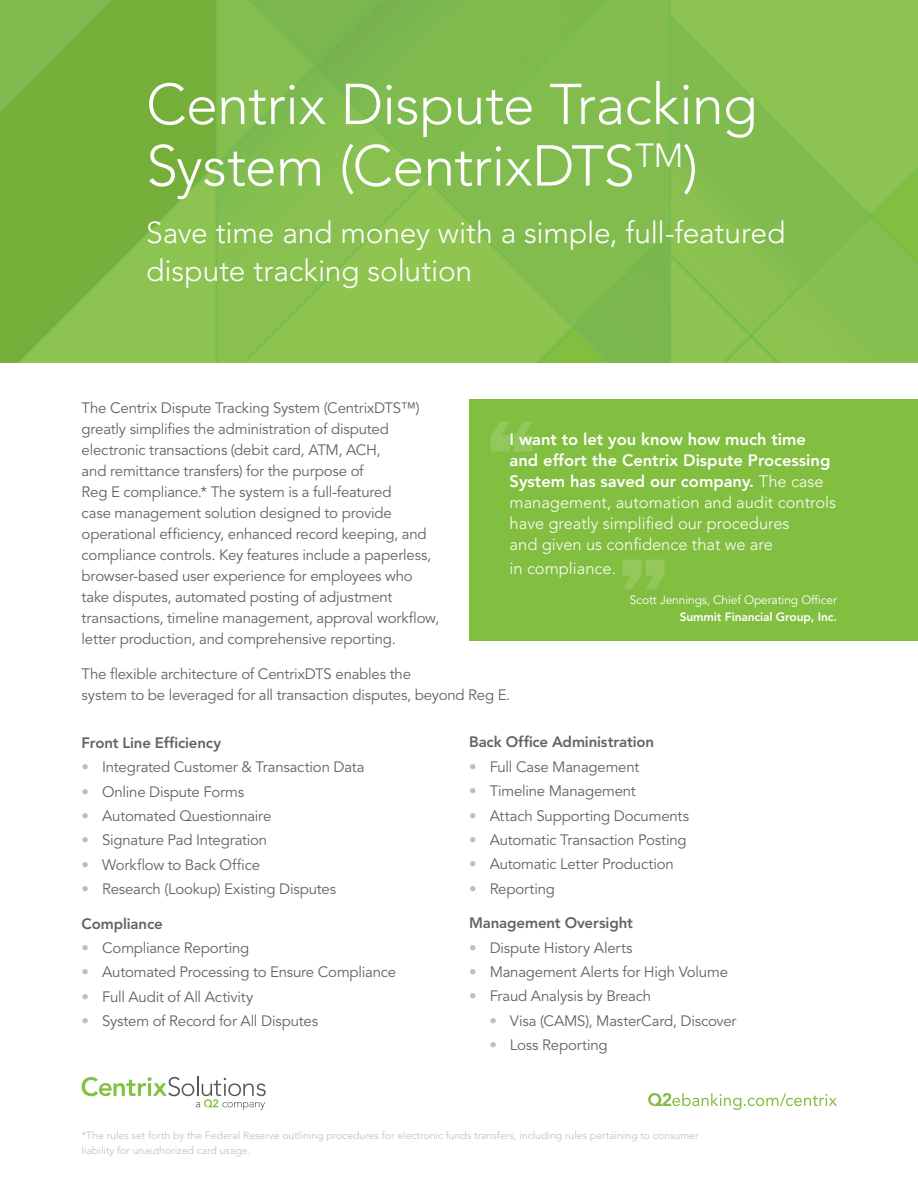
<style>
.page{position:relative;width:918px;height:1188px;background:#fff}
.page>*{position:absolute;margin:0;border:0;box-sizing:border-box;transform-origin:0 0}
.Cover_Title{font:300 57px/61.5px "Avenir LT Std";letter-spacing:-.01em;color:#fff}
.Subhead_Title_Front{font:300 30px/37.5px "Avenir LT Std";letter-spacing:-.005em;color:#fff}
.Pull_Quote{font:300 16.5px/21px "Avenir LT Std";color:#fff}
.paragraph{font:15px/21px "Avenir LT Std";letter-spacing:-.015em;color:#636366}
.paragraph-2{font:800 15px "Avenir LT Std";letter-spacing:-.01em;color:#636366}
.Pull_Quote_Citation{font:12px "Avenir LT Std";letter-spacing:-.01em;color:#fff}
.Pull_Quote_Citation-2{font:800 12px "Avenir LT Std";letter-spacing:-.01em;color:#fff}
.Copyright_Informatio{font:300 10.5px/15px "Avenir LT Std";color:#bcbdc0}
.s1{color:#bcbdc0}
.s2{font-weight:800}
</style>
<div class="page">
<img style="left:0;top:0;width:918px;height:363px">
<hr style="left:197px;top:1076px;width:2px;height:20px;background:#565656">
<svg style="left:82px;top:1077px;width:184px;height:33px"></svg>
<svg style="left:648px;top:1093px;width:189px;height:17px"></svg>
<div style="left:469px;top:399px;width:449px;height:242px;background:#82be40"></div>
<svg style="left:623px;top:560px;width:41px;height:29px"></svg>
<svg style="left:491px;top:422px;width:42px;height:29px"></svg>
<p class="Cover_Title" style="left:146px;top:74px;width:613px">Centrix Dispute Tracking<br>System (CentrixDTS<sup>TM</sup>)</p>
<p class="Subhead_Title_Front" style="left:146px;top:214px;width:641px">Save time and money with a simple, full-featured dispute tracking solution</p>
<p class="paragraph" style="left:82px;top:398px;width:359px">The Centrix Dispute Tracking System (CentrixDTS™) greatly simplifies the administration of disputed electronic transactions (debit card, ATM, ACH,<br>and remittance transfers) for the purpose of<br>Reg E compliance.* The system is a full-featured<br>case management solution designed to provide operational efficiency, enhanced record keeping, and compliance controls. Key features include a paperless, browser-based user experience for employees who take disputes, automated posting of adjustment transactions, timeline management, approval workflow, letter production, and comprehensive reporting.</p>
<p class="paragraph" style="left:82px;top:664px;width:430px">The flexible architecture of CentrixDTS enables the<br>system to be leveraged for all transaction disputes, beyond Reg E.</p>
<p class="paragraph-2" style="left:82px;top:734px;width:141px">Front Line Efficiency</p>
<p class="paragraph" style="left:82px;top:757px;width:285px"><span class="s1">•</span> Integrated Customer &amp; Transaction Data</p>
<p class="paragraph" style="left:82px;top:781px;width:164px"><span class="s1">•</span> Online Dispute Forms</p>
<p class="paragraph" style="left:82px;top:806px;width:191px"><span class="s1">•</span> Automated Questionnaire</p>
<p class="paragraph" style="left:82px;top:830px;width:187px"><span class="s1">•</span> Signature Pad Integration</p>
<p class="paragraph" style="left:82px;top:854px;width:180px"><span class="s1">•</span> Workflow to Back Office</p>
<p class="paragraph" style="left:82px;top:879px;width:256px"><span class="s1">•</span> Research (Lookup) Existing Disputes</p>
<p class="paragraph-2" style="left:82px;top:914px;width:83px">Compliance</p>
<p class="paragraph" style="left:82px;top:938px;width:169px"><span class="s1">•</span> Compliance Reporting</p>
<p class="paragraph" style="left:82px;top:962px;width:316px"><span class="s1">•</span> Automated Processing to Ensure Compliance</p>
<p class="paragraph" style="left:82px;top:986px;width:173px"><span class="s1">•</span> Full Audit of All Activity</p>
<p class="paragraph" style="left:82px;top:1011px;width:238px"><span class="s1">•</span> System of Record for All Disputes</p>
<p class="Pull_Quote" style="left:510px;top:429px;width:328px"><span class="s2">I want to let you know how much time and effort the Centrix Dispute Processing System has saved our company.</span> The case management, automation and audit controls have greatly simplified our procedures<br>and given us confidence that we are</p>
<p class="Pull_Quote" style="left:510px;top:558px;width:108px">in compliance.</p>
<p class="Pull_Quote_Citation" style="left:630px;top:593px;width:209px">Scott Jennings, Chief Operating Officer</p>
<p class="Pull_Quote_Citation-2" style="left:680px;top:609px;width:159px">Summit Financial Group, Inc.</p>
<h5 class="paragraph-2" style="left:469px;top:733px;width:186px">Back Office Administration</h5>
<p class="paragraph" style="left:469px;top:757px;width:172px"><span class="s1">•</span> Full Case Management</p>
<p class="paragraph" style="left:469px;top:781px;width:168px"><span class="s1">•</span> Timeline Management</p>
<p class="paragraph" style="left:469px;top:805px;width:221px"><span class="s1">•</span> Attach Supporting Documents</p>
<p class="paragraph" style="left:469px;top:830px;width:219px"><span class="s1">•</span> Automatic Transaction Posting</p>
<p class="paragraph" style="left:469px;top:854px;width:206px"><span class="s1">•</span> Automatic Letter Production</p>
<p class="paragraph" style="left:469px;top:878px;width:87px"><span class="s1">•</span> Reporting</p>
<p class="paragraph-2" style="left:469px;top:914px;width:165px">Management Oversight</p>
<p class="paragraph" style="left:469px;top:937px;width:165px"><span class="s1">•</span> Dispute History Alerts</p>
<p class="paragraph" style="left:469px;top:962px;width:260px"><span class="s1">•</span> Management Alerts for High Volume</p>
<p class="paragraph" style="left:469px;top:986px;width:184px"><span class="s1">•</span> Fraud Analysis by Breach</p>
<p class="paragraph" style="left:489px;top:1010px;width:249px"><span class="s1">•</span> Visa (CAMS), MasterCard, Discover</p>
<p class="paragraph" style="left:489px;top:1035px;width:120px"><span class="s1">•</span> Loss Reporting</p>
<p class="Copyright_Informatio" style="left:82px;top:1128px;width:619px">*The rules set forth by the Federal Reserve outlining procedures for electronic funds transfers, including rules pertaining to consumer liability for unauthorized card usage.</p>
</div>
